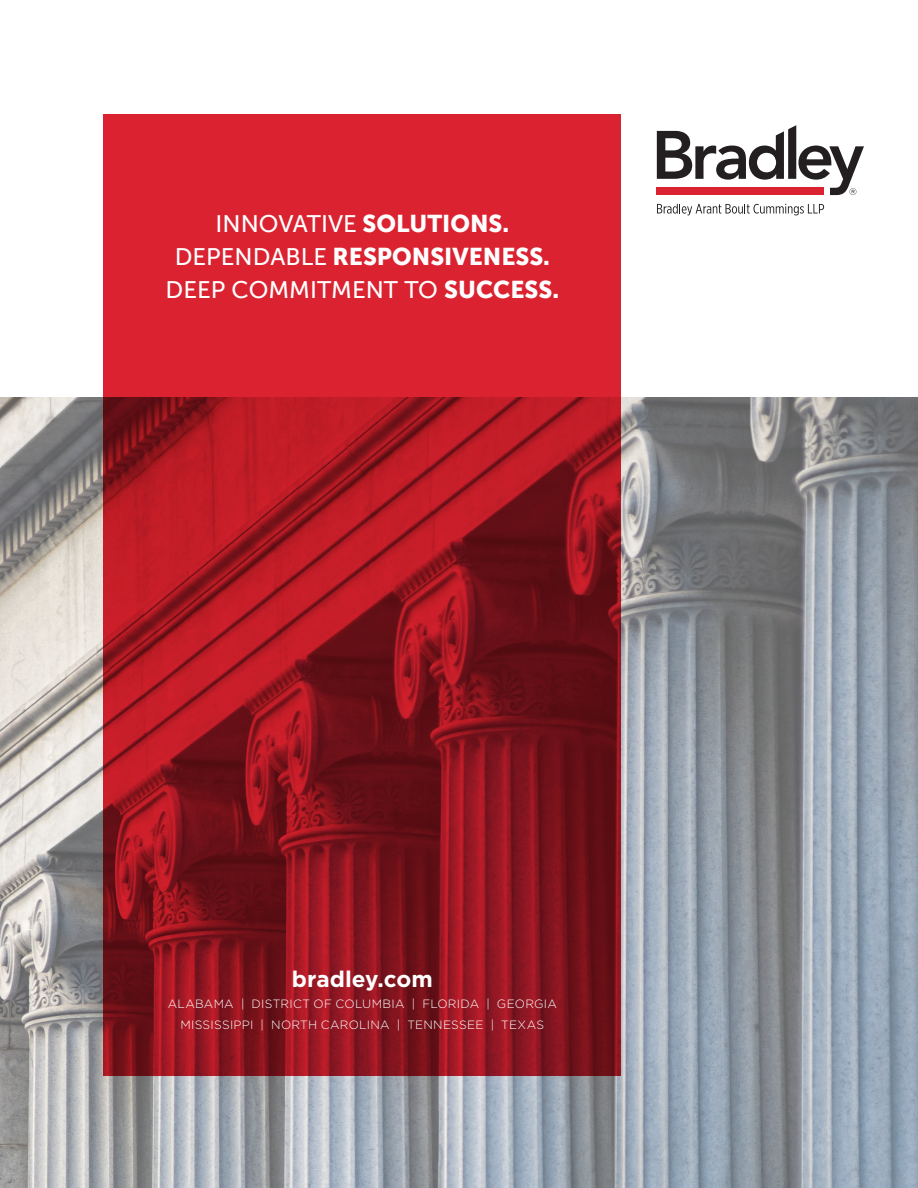
<style>
.page{position:relative;width:918px;height:1188px;background:#fff}
.page>*{position:absolute;margin:0;border:0;box-sizing:border-box;transform-origin:0 0}
.t1{font:24px "Museo Sans 500";color:#fff}
.t2{font:24px "Museo Sans 900";color:#fff}
.t3{font:700 22.5px "Gotham";color:#fff}
.t4{font:300 12px/21px "Gotham";letter-spacing:.02em;color:#fff;text-align:center}
.s1{font-family:"Museo Sans 900"}
.s2{font-family:"Museo Sans 500"}
</style>
<div class="page">
<svg style="left:657px;top:204px;width:167px;height:11px"></svg>
<svg style="left:657px;top:125px;width:207px;height:70px"></svg>
<img style="left:0;top:397px;width:918px;height:791px">
<svg style="left:104px;top:115px;width:517px;height:961px;background:#a51923"></svg>
<h1 class="t1" style="left:216px;top:211px;width:295px">INNOVATIVE <span class="s1">SOLUTIONS.</span></h1>
<h1 class="t2" style="left:175px;top:243px;width:377px"><span class="s2">DEPENDABLE</span> RESPONSIVENESS.</h1>
<h1 class="t1" style="left:166px;top:277px;width:395px">DEEP COMMITMENT TO <span class="s1">SUCCESS.</span></h1>
<h2 class="t3" style="left:292px;top:964px;width:142px">bradley.com</h2>
<p class="t4" style="left:168px;top:993px;width:391px">ALABAMA | DISTRICT OF COLUMBIA | FLORIDA | GEORGIA<br>MISSISSIPPI | NORTH CAROLINA | TENNESSEE | TEXAS</p>
</div>
